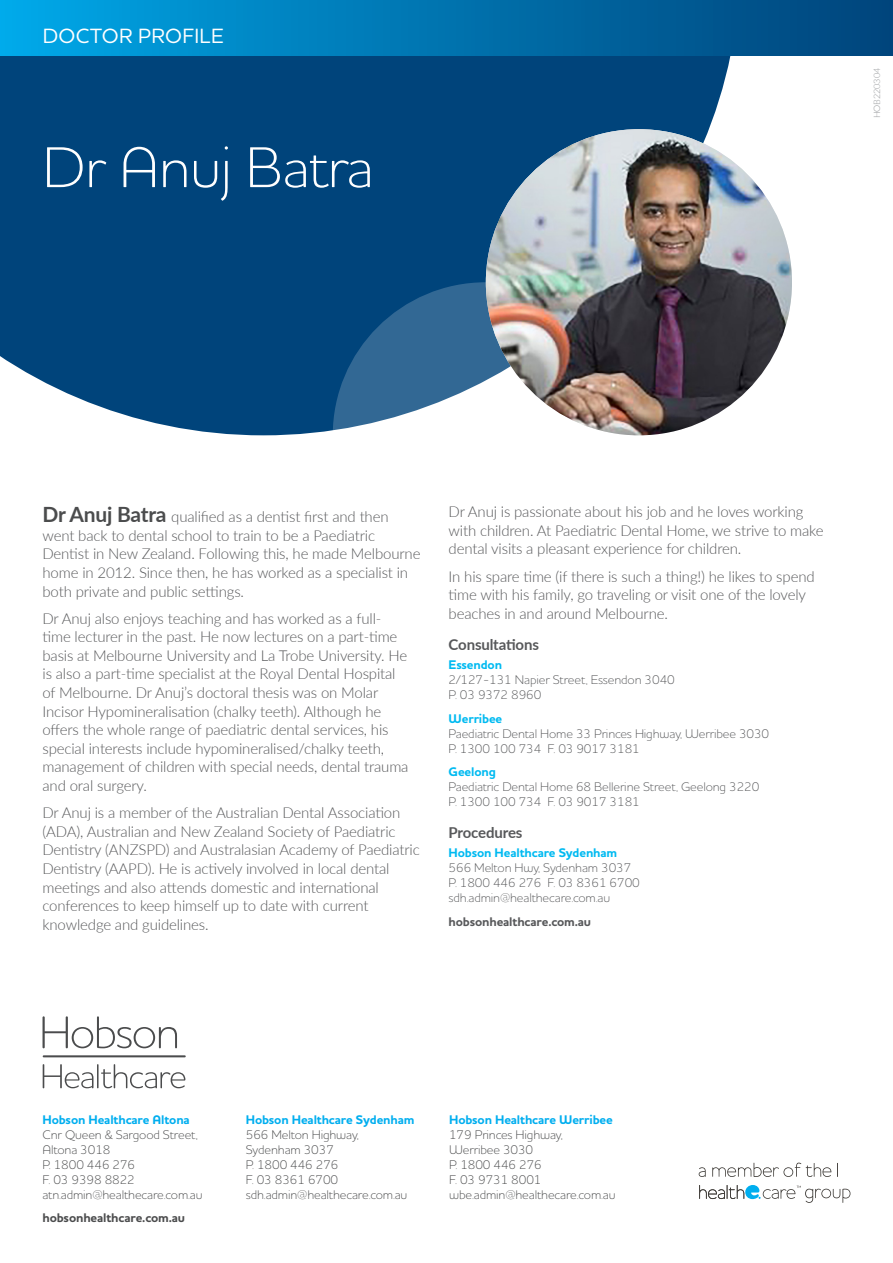
<style>
.page{position:relative;width:893px;height:1263px;background:#fff}
.page>*{position:absolute;margin:0;border:0;box-sizing:border-box;transform-origin:0 0}
._1_0_Copy_Head{font:300 58.5px "Houschka Pro";letter-spacing:-.01em;color:#fff}
._0_3_Document_Kind{font:500 21px "Houschka Pro";letter-spacing:.015em;color:#fff}
._1_6_Copy_Body{font:300 15px/18.6px "Lato";letter-spacing:-.01em;color:#57585a}
._1_2_Copy_Sub_Subhea{font:700 15px "Lato";letter-spacing:-.01em;color:#57585a}
._3_0_Contact_Details{font:300 12.75px/15px "Houschka Pro";letter-spacing:-.01em;color:#4b4c4d}
._3_0_Contact_Details-2{font:300 12.75px/15px "Houschka Pro";letter-spacing:-.01em;color:#57585a}
._3_0_Contact_Details-3{font:700 12.75px "Houschka Pro";letter-spacing:-.01em;color:#57585a}
._3_0_Contact_Details-4{font:700 12.75px "Houschka Pro";letter-spacing:-.01em;color:#4b4c4d}
._4_0_Job_Number{font:300 9px "Lato";letter-spacing:-.01em;color:#939598}
.s1{font-weight:700;font-size:21px;color:#4b4c4d}
.s2{font-weight:700;color:#00baf1}
.s3{font-weight:700;color:#00aeef}
</style>
<div class="page">
<div style="left:0;top:55px;width:740px;height:380px;background:#00447b"></div>
<svg style="left:333px;top:282px;width:306px;height:306px"></svg>
<img style="left:486px;top:129px;width:306px;height:306px;border-radius:153px">
<div style="left:0;top:0;width:893px;height:55px;background:linear-gradient(to right,#00a7e7,#004279)"></div>
<svg style="left:43px;top:1016px;width:134px;height:32px"></svg>
<svg style="left:43px;top:1064px;width:142px;height:24px"></svg>
<hr style="left:43px;top:1055px;width:143px;height:2px;background:#4b4c4d">
<svg style="left:699px;top:1167px;width:7px;height:10px"></svg>
<svg style="left:712px;top:1162px;width:119px;height:15px"></svg>
<svg style="left:699px;top:1185px;width:151px;height:18px"></svg>
<p class="_0_3_Document_Kind" style="left:43px;top:22px;width:182px">DOCTOR PROFILE</p>
<p class="_1_0_Copy_Head" style="left:43px;top:130px;width:333px">Dr Anuj Batra</p>
<p class="_4_0_Job_Number" style="left:871px;top:118px;width:52px;rotate:-90deg">HOB220304</p>
<p class="_1_6_Copy_Body" style="left:43px;top:507px;width:379px"><span class="s1">Dr Anuj Batra</span> qualified as a dentist first and then went back to dental school to train to be a Paediatric Dentist in New Zealand. Following this, he made Melbourne home in 2012. Since then, he has worked as a specialist in both private and public settings.</p>
<p class="_1_6_Copy_Body" style="left:43px;top:608px;width:367px">Dr Anuj also enjoys teaching and has worked as a full&shy;time lecturer in the past. He now lectures on a part-time basis at Melbourne University and La Trobe University. He is also a part-time specialist at the Royal Dental Hospital of Melbourne. Dr Anuj’s doctoral thesis was on Molar Incisor Hypomineralisation (chalky teeth). Although he offers the whole range of paediatric dental services, his special interests include hypomineralised/chalky teeth, management of children with special needs, dental trauma and oral surgery.</p>
<p class="_1_6_Copy_Body" style="left:43px;top:803px;width:379px">Dr Anuj is a member of the Australian Dental Association (ADA), Australian and New Zealand Society of Paediatric Dentistry (ANZSPD) and Australasian Academy of Paediatric Dentistry (AAPD). He is actively involved in local dental meetings and also attends domestic and international conferences to keep himself up to date with current knowledge and guidelines.</p>
<p class="_1_6_Copy_Body" style="left:449px;top:502px;width:376px">Dr Anuj is passionate about his job and he loves working with children. At Paediatric Dental Home, we strive to make dental visits a pleasant experience for children.</p>
<p class="_1_6_Copy_Body" style="left:449px;top:566px;width:368px">In his spare time (if there is such a thing!) he likes to spend time with his family, go traveling or visit one of the lovely beaches in and around Melbourne.</p>
<p class="_1_2_Copy_Sub_Subhea" style="left:449px;top:634px;width:92px">Consultations</p>
<p class="_3_0_Contact_Details-2" style="left:449px;top:657px;width:228px"><span class="s2">Essendon<br></span>2/127-131 Napier Street, Essendon 3040<br>P. 03 9372 8960</p>
<p class="_3_0_Contact_Details-2" style="left:449px;top:711px;width:322px"><span class="s2">Werribee<br></span>Paediatric Dental Home 33 Princes Highway, Werribee 3030<br>P. 1300 100 734 F. 03 9017 3181</p>
<p class="_3_0_Contact_Details-2" style="left:449px;top:764px;width:312px"><span class="s2">Geelong<br></span>Paediatric Dental Home 68 Bellerine Street, Geelong 3220<br>P. 1300 100 734 F. 03 9017 3181</p>
<p class="_1_2_Copy_Sub_Subhea" style="left:449px;top:821px;width:75px">Procedures</p>
<p class="_3_0_Contact_Details-2" style="left:449px;top:845px;width:193px"><span class="s2">Hobson Healthcare Sydenham<br></span>566 Melton Hwy, Sydenham 3037<br>P. 1800 446 276 F. 03 8361 6700 sdh.admin@healthecare.com.au</p>
<p class="_3_0_Contact_Details-3" style="left:449px;top:913px;width:144px">hobsonhealthcare.com.au</p>
<p class="_3_0_Contact_Details" style="left:43px;top:1112px;width:162px"><span class="s3">Hobson Healthcare Altona<br></span>Cnr Queen &amp; Sargood Street,<br>Altona 3018<br>P. 1800 446 276<br>F. 03 9398 8822 atn.admin@healthecare.com.au</p>
<p class="_3_0_Contact_Details" style="left:246px;top:1112px;width:170px"><span class="s3">Hobson Healthcare Sydenham<br></span>566 Melton Highway,<br>Sydenham 3037<br>P. 1800 446 276<br>F. 03 8361 6700 sdh.admin@healthecare.com.au</p>
<p class="_3_0_Contact_Details" style="left:449px;top:1112px;width:168px"><span class="s3">Hobson Healthcare Werribee<br></span>179 Princes Highway,<br>Werribee 3030<br>P. 1800 446 276<br>F. 03 9731 8001 wbe.admin@healthecare.com.au</p>
<p class="_3_0_Contact_Details-4" style="left:43px;top:1209px;width:144px">hobsonhealthcare.com.au</p>
</div>
